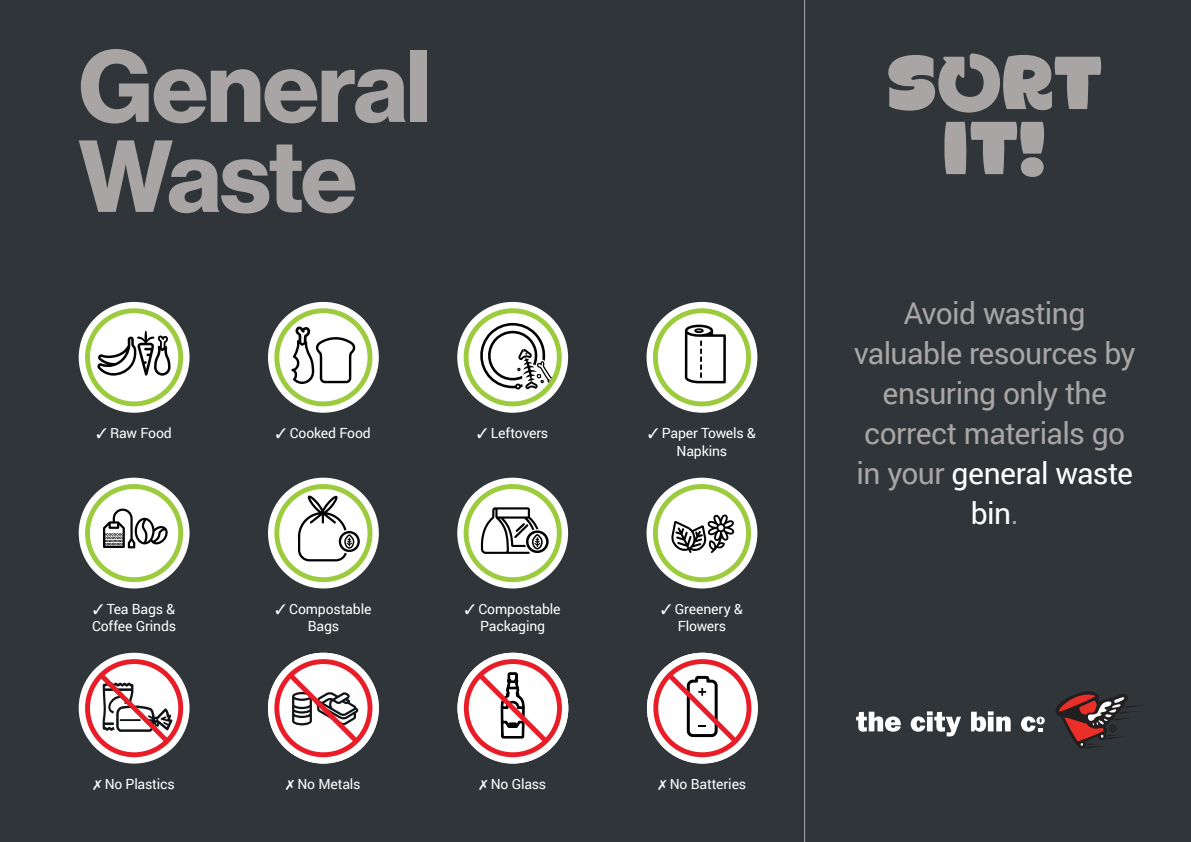
<style>
.page{position:relative;width:1191px;height:842px;background:#2f3539}
.page>*{position:absolute;margin:0;border:0;box-sizing:border-box;transform-origin:0 0}
.t1{font:700 100px/90px "Haas Grot Disp 75";letter-spacing:-.01em;color:#a9a5a4}
.t2{font:30px/40px "Roboto";letter-spacing:-.02em;color:#a9a5a4;text-align:center}
.t3{font:14px/17.8px "Roboto";letter-spacing:-.015em;color:#fff;text-align:center}
.s1{color:#fff}
</style>
<div class="page">
<hr style="left:804px;top:0;width:1px;height:842px;background:#a9a5a4">
<svg style="left:944px;top:122px;width:101px;height:55px"></svg>
<svg style="left:888px;top:53px;width:213px;height:60px"></svg>
<div style="left:79px;top:302px;width:110px;height:111px;background:#fff;border-radius:50%"></div>
<div style="left:268px;top:302px;width:111px;height:111px;background:#fff;border-radius:50%"></div>
<div style="left:457px;top:302px;width:111px;height:111px;background:#fff;border-radius:50%"></div>
<div style="left:646px;top:302px;width:111px;height:111px;background:#fff;border-radius:50%"></div>
<div style="left:79px;top:478px;width:110px;height:110px;background:#fff;border-radius:50%"></div>
<div style="left:268px;top:478px;width:111px;height:110px;background:#fff;border-radius:50%"></div>
<div style="left:457px;top:478px;width:111px;height:110px;background:#fff;border-radius:50%"></div>
<div style="left:646px;top:478px;width:111px;height:110px;background:#fff;border-radius:50%"></div>
<div style="left:268px;top:653px;width:111px;height:110px;background:#fff;border-radius:50%"></div>
<div style="left:647px;top:653px;width:111px;height:110px;background:#fff;border-radius:50%"></div>
<div style="left:457px;top:653px;width:111px;height:110px;background:#fff;border-radius:50%"></div>
<svg style="left:461px;top:657px;width:103px;height:107px"></svg>
<svg style="left:651px;top:657px;width:103px;height:103px"></svg>
<svg style="left:83px;top:306px;width:103px;height:103px"></svg>
<svg style="left:272px;top:306px;width:103px;height:103px"></svg>
<svg style="left:650px;top:306px;width:103px;height:103px"></svg>
<svg style="left:83px;top:482px;width:103px;height:103px"></svg>
<svg style="left:272px;top:482px;width:103px;height:103px"></svg>
<svg style="left:461px;top:482px;width:103px;height:103px"></svg>
<svg style="left:650px;top:482px;width:103px;height:103px"></svg>
<svg style="left:272px;top:657px;width:103px;height:103px"></svg>
<div style="left:79px;top:653px;width:110px;height:110px;background:#fff;border-radius:50%"></div>
<svg style="left:83px;top:657px;width:103px;height:103px"></svg>
<svg style="left:461px;top:306px;width:103px;height:103px"></svg>
<svg style="left:856px;top:712px;width:44px;height:20px"></svg>
<svg style="left:910px;top:711px;width:51px;height:25px"></svg>
<svg style="left:971px;top:711px;width:39px;height:21px"></svg>
<svg style="left:1021px;top:716px;width:23px;height:16px"></svg>
<svg style="left:1056px;top:691px;width:84px;height:58px"></svg>
<h1 class="t1" style="left:79px;top:43px;width:354px">General<br>Waste</h1>
<p class="t3" style="left:96px;top:423px;width:77px">✓ Raw Food</p>
<p class="t3" style="left:276px;top:423px;width:96px">✓ Cooked Food</p>
<p class="t3" style="left:477px;top:423px;width:73px">✓ Leftovers</p>
<p class="t3" style="left:648px;top:423px;width:109px">✓ Paper Towels &amp;<br>Napkins</p>
<p class="t3" style="left:92px;top:599px;width:86px;text-align:left">✓ Tea Bags &amp;<br>Coffee Grinds</p>
<p class="t3" style="left:275px;top:599px;width:97px">✓ Compostable<br>Bags</p>
<p class="t3" style="left:465px;top:599px;width:97px">✓ Compostable<br>Packaging</p>
<p class="t3" style="left:661px;top:599px;width:83px">✓ Greenery &amp;<br>Flowers</p>
<p class="t3" style="left:93px;top:774px;width:83px">✗ No Plastics</p>
<p class="t3" style="left:286px;top:774px;width:76px">✗ No Metals</p>
<p class="t3" style="left:479px;top:774px;width:68px">✗ No Glass</p>
<p class="t3" style="left:658px;top:774px;width:89px">✗ No Batteries</p>
<h2 class="t2" style="left:853px;top:292px;width:283px">Avoid wasting valuable resources by ensuring only the correct materials go in your <span class="s1">general waste bin</span>.</h2>
</div>
